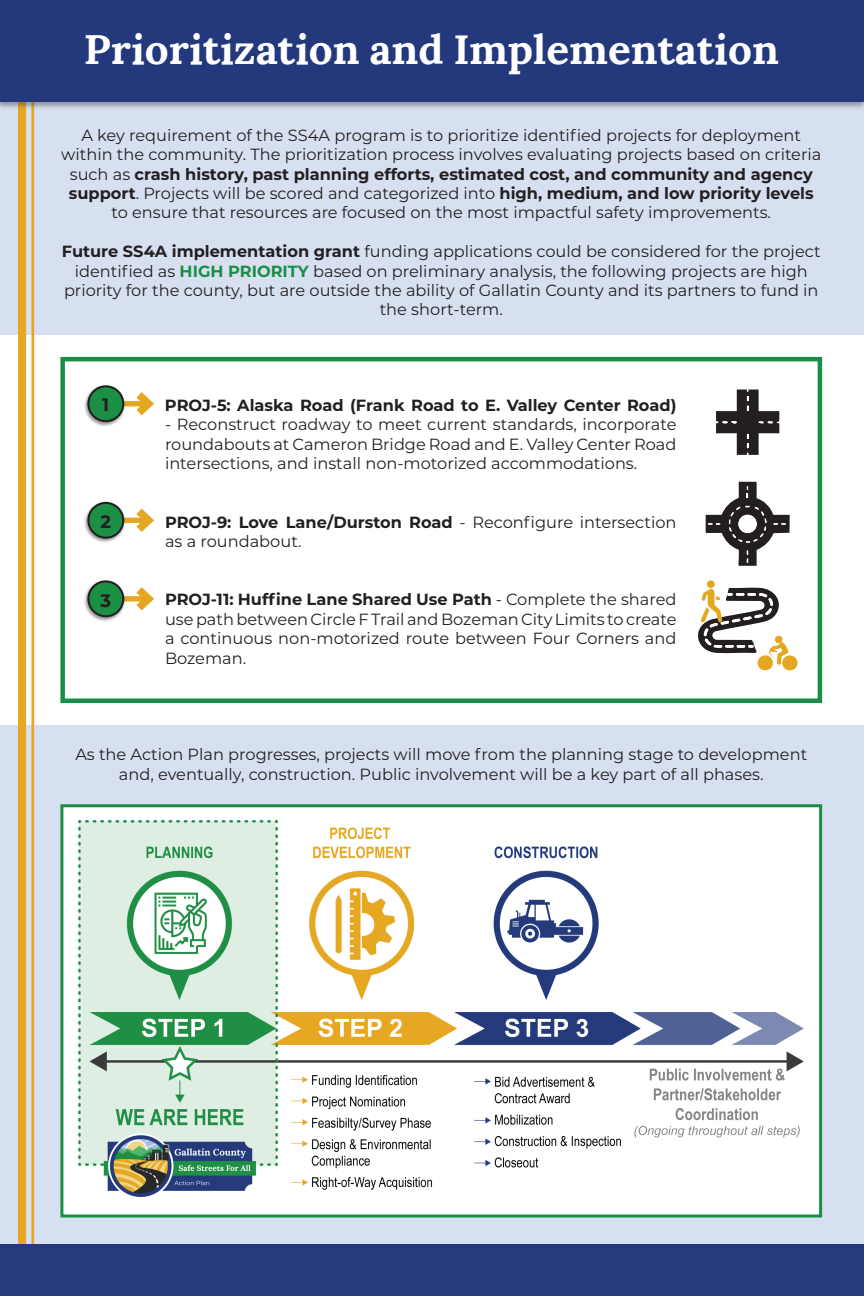
<style>
.page{position:relative;width:864px;height:1296px;background:#fff}
.page>*{position:absolute;margin:0;border:0;box-sizing:border-box;transform-origin:0 0}
.Header_2{font:700 41.05px "Lora";color:#fff}
.t1{font:700 18px "Montserrat";color:#231f20}
.t2{font:16.2px/19.4px "Montserrat";color:#231f20;text-align:center}
.t3{font:700 16.2px "Montserrat";color:#231f20}
.s1{font-weight:700}
.s2{font-weight:700;color:#198f45}
</style>
<div class="page">
<div style="left:0;top:101px;width:864px;height:234px;background:#d7e0f1"></div>
<div style="left:0;top:726px;width:864px;height:547px;background:#d7e0f1"></div>
<hr style="left:31px;top:0;width:3px;height:1296px;background:#e6a822">
<div style="left:18px;top:0;width:8px;height:1296px;background:#e6a822"></div>
<div style="left:0;top:0;width:864px;height:110px;background:#231f20;opacity:.39"></div>
<div style="left:0;top:0;width:863px;height:101px;background:#24397b"></div>
<div style="left:62px;top:806px;width:759px;height:410px;background:#fff"></div>
<img style="left:79px;top:821px;width:724px;height:377px">
<div style="left:60px;top:804px;width:762px;height:414px;border:3px solid #198f45"></div>
<div style="left:60px;top:357px;width:762px;height:346px;background:#fff;border:4px solid #198f45"></div>
<svg style="left:706px;top:482px;width:84px;height:84px"></svg>
<svg style="left:716px;top:390px;width:63px;height:65px"></svg>
<div style="left:707px;top:580px;width:8px;height:8px;background:#e4a722;border-radius:50%"></div>
<svg style="left:698px;top:587px;width:99px;height:83px"></svg>
<div style="left:117px;top:401px;width:32px;height:5px;background:#e4a722"></div>
<svg style="left:128px;top:392px;width:26px;height:24px"></svg>
<div style="left:83px;top:384px;width:43px;height:43px;background:#231f20;opacity:.46"></div>
<div style="left:88px;top:386px;width:35px;height:35px;background:#1b9044;border-radius:50%"></div>
<div style="left:87px;top:385px;width:37px;height:37px;border:2px solid #231f20;border-radius:50%"></div>
<div style="left:117px;top:518px;width:32px;height:5px;background:#e4a722"></div>
<svg style="left:128px;top:508px;width:26px;height:24px"></svg>
<div style="left:83px;top:501px;width:43px;height:42px;background:#231f20;opacity:.46"></div>
<div style="left:88px;top:503px;width:35px;height:35px;background:#1b9044;border-radius:50%"></div>
<div style="left:87px;top:502px;width:37px;height:37px;border:2px solid #231f20;border-radius:50%"></div>
<div style="left:117px;top:596px;width:32px;height:6px;background:#e4a722"></div>
<svg style="left:128px;top:587px;width:26px;height:24px"></svg>
<div style="left:83px;top:579px;width:43px;height:43px;background:#231f20;opacity:.46"></div>
<div style="left:88px;top:581px;width:35px;height:35px;background:#1b9044;border-radius:50%"></div>
<div style="left:87px;top:580px;width:37px;height:37px;border:2px solid #231f20;border-radius:50%"></div>
<div style="left:0;top:1245px;width:864px;height:51px;background:#243a7b"></div>
<p class="Header_2" style="left:84px;top:14px;width:697px">Prioritization and Implementation</p>
<p class="t2" style="left:61px;top:125px;width:762px">A key requirement of the SS4A program is to prioritize identified projects for deployment within the community. The prioritization process involves evaluating projects based on criteria such as <span class="s1">crash history, past planning efforts, estimated cost, and community and agency support</span>. Projects will be scored and categorized into <span class="s1">high, medium, and low priority levels </span>to ensure that resources are focused on the most impactful safety improvements.</p>
<p class="t2" style="left:62px;top:241px;width:760px"><span class="s1">Future SS4A implementation grant</span> funding applications could be considered for the project identified as <span class="s2">HIGH PRIORITY</span> based on preliminary analysis, the following projects are high priority for the county, but are outside the ability of Gallatin County and its partners to fund in the short-term.</p>
<p class="t1" style="left:102px;top:392px;width:9px">1</p>
<p class="t3" style="left:165px;top:394px;width:513px">PROJ-5: Alaska Road (Frank Road to E. Valley Center Road)</p>
<p class="t2" style="left:165px;top:414px;width:513px;text-align:justify">- Reconstruct roadway to meet current standards, incorporate roundabouts at Cameron Bridge Road and E. Valley Center Road intersections, and install non-motorized accommodations.</p>
<p class="t1" style="left:101px;top:508px;width:12px">2</p>
<p class="t2" style="left:165px;top:512px;width:513px;text-align:left"><span class="s1">PROJ-9: Love Lane/Durston Road</span> - Reconfigure intersection as a roundabout.</p>
<p class="t1" style="left:101px;top:587px;width:12px">3</p>
<p class="t2" style="left:165px;top:589px;width:513px;text-align:justify"><span class="s1">PROJ-11: Huffine Lane Shared Use Path</span> - Complete the shared use path between Circle F Trail and Bozeman City Limits to create a continuous non-motorized route between Four Corners and Bozeman.</p>
<p class="t2" style="left:75px;top:744px;width:733px">As the Action Plan progresses, projects will move from the planning stage to development and, eventually, construction. Public involvement will be a key part of all phases.</p>
</div>
